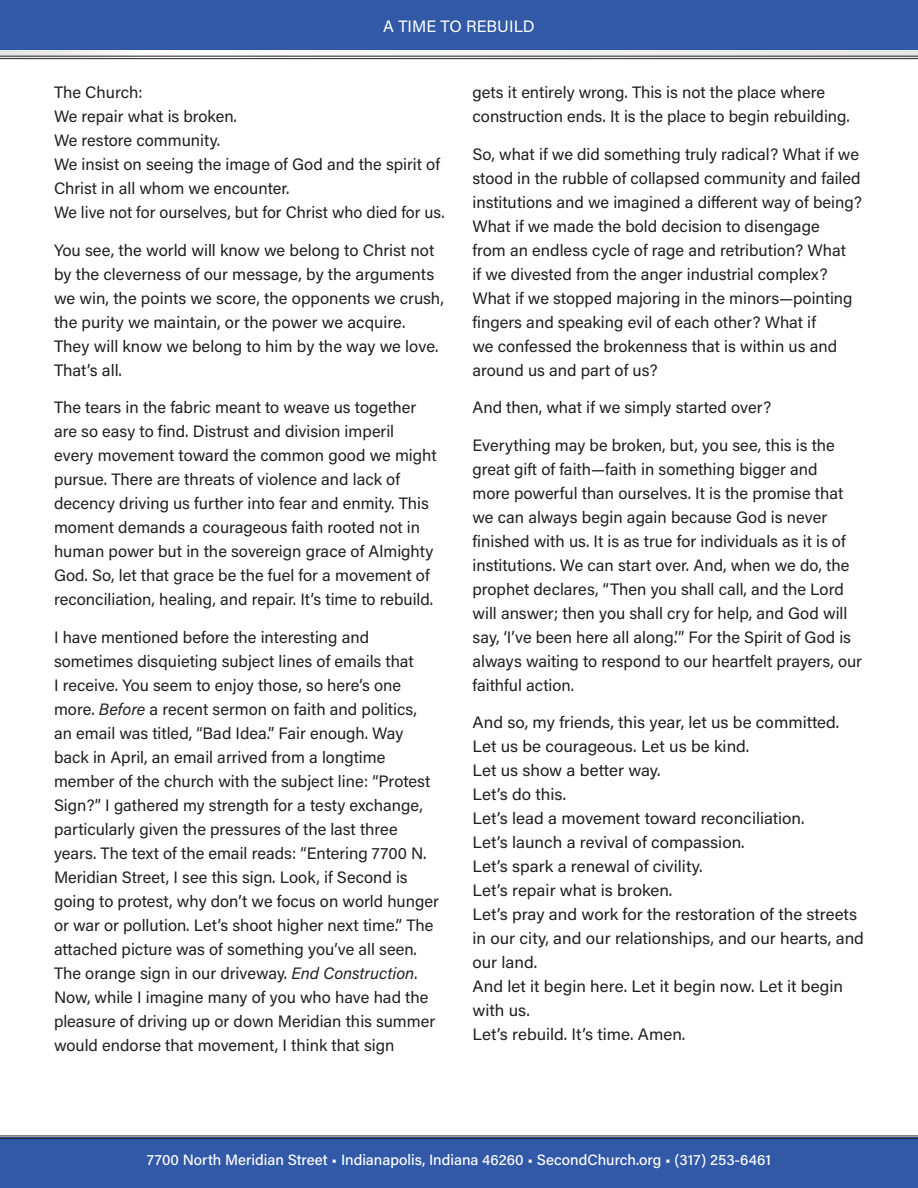
<style>
.page{position:relative;width:918px;height:1188px;background:#fff}
.page>*{position:absolute;margin:0;border:0;box-sizing:border-box;transform-origin:0 0}
.LIT_rack_body{font:16.5px/24px "Acumin Pro";color:#231f20}
.t1{font:16.5px "Acumin Variable Concept";color:#fff}
.t2{font:15px "Acumin Variable Concept";color:#fff}
.s1{font-style:italic}
</style>
<div class="page">
<svg style="left:0;top:1135px;width:918px;height:3px;background:#707b93"></svg>
<div style="left:0;top:1138px;width:918px;height:50px;background:#3159a7"></div>
<svg style="left:0;top:56px;width:918px;height:3px"></svg>
<svg style="left:0;top:50px;width:918px;height:6px"></svg>
<div style="left:0;top:0;width:918px;height:50px;background:#3159a7"></div>
<p class="t1" style="left:383px;top:15px;width:153px">A TIME TO REBUILD</p>
<p class="LIT_rack_body" style="left:54px;top:80px;width:392px">The Church:<br>We repair what is broken.<br>We restore community.<br>We insist on seeing the image of God and the spirit of<br>Christ in all whom we encounter.<br>We live not for ourselves, but for Christ who died for us.</p>
<p class="LIT_rack_body" style="left:54px;top:237px;width:391px">You see, the world will know we belong to Christ not by the cleverness of our message, by the arguments we win, the points we score, the opponents we crush, the purity we maintain, or the power we acquire.<br>They will know we belong to him by the way we love.<br>That’s all.</p>
<p class="LIT_rack_body" style="left:54px;top:395px;width:384px">The tears in the fabric meant to weave us together are so easy to find. Distrust and division imperil every movement toward the common good we might pursue. There are threats of violence and lack of decency driving us further into fear and enmity. This moment demands a courageous faith rooted not in human power but in the sovereign grace of Almighty God. So, let that grace be the fuel for a movement of reconciliation, healing, and repair. It’s time to rebuild.</p>
<p class="LIT_rack_body" style="left:54px;top:624px;width:386px">I have mentioned before the interesting and sometimes disquieting subject lines of emails that<br>I receive. You seem to enjoy those, so here’s one more. <span class="s1">Before</span> a recent sermon on faith and politics, an email was titled, “Bad Idea.” Fair enough. Way back in April, an email arrived from a longtime member of the church with the subject line: “Protest Sign?” I gathered my strength for a testy exchange, particularly given the pressures of the last three years. The text of the email reads: “Entering 7700 N.<br>Meridian Street, I see this sign. Look, if Second is going to protest, why don’t we focus on world hunger or war or pollution. Let’s shoot higher next time.” The attached picture was of something you’ve all seen.<br>The orange sign in our driveway. <span class="s1">End Construction</span>.<br>Now, while I imagine many of you who have had the pleasure of driving up or down Meridian this summer would endorse that movement, I think that sign</p>
<p class="LIT_rack_body" style="left:472px;top:80px;width:379px">gets it entirely wrong. This is not the place where construction ends. It is the place to begin rebuilding.</p>
<p class="LIT_rack_body" style="left:472px;top:141px;width:391px">So, what if we did something truly radical? What if we stood in the rubble of collapsed community and failed institutions and we imagined a different way of being?<br>What if we made the bold decision to disengage<br>from an endless cycle of rage and retribution? What<br>if we divested from the anger industrial complex?<br>What if we stopped majoring in the minors—pointing fingers and speaking evil of each other? What if<br>we confessed the brokenness that is within us and around us and part of us?</p>
<p class="LIT_rack_body" style="left:472px;top:395px;width:300px">And then, what if we simply started over?</p>
<p class="LIT_rack_body" style="left:472px;top:432px;width:391px">Everything may be broken, but, you see, this is the great gift of faith—faith in something bigger and<br>more powerful than ourselves. It is the promise that we can always begin again because God is never finished with us. It is as true for individuals as it is of institutions. We can start over. And, when we do, the prophet declares, “Then you shall call, and the Lord will answer; then you shall cry for help, and God will say, ‘I’ve been here all along.’” For the Spirit of God is always waiting to respond to our heartfelt prayers, our faithful action.</p>
<p class="LIT_rack_body" style="left:472px;top:710px;width:393px">And so, my friends, this year, let us be committed.<br>Let us be courageous. Let us be kind.<br>Let us show a better way.<br>Let’s do this.<br>Let’s lead a movement toward reconciliation.<br>Let’s launch a revival of compassion.<br>Let’s spark a renewal of civility.<br>Let’s repair what is broken.<br>Let’s pray and work for the restoration of the streets in our city, and our relationships, and our hearts, and our land.<br>And let it begin here. Let it begin now. Let it begin with us.<br>Let’s rebuild. It’s time. Amen.</p>
<p class="t2" style="left:147px;top:1150px;width:626px">7700 North Meridian Street • Indianapolis, Indiana 46260 • SecondChurch.org • (317) 253-6461</p>
</div>
